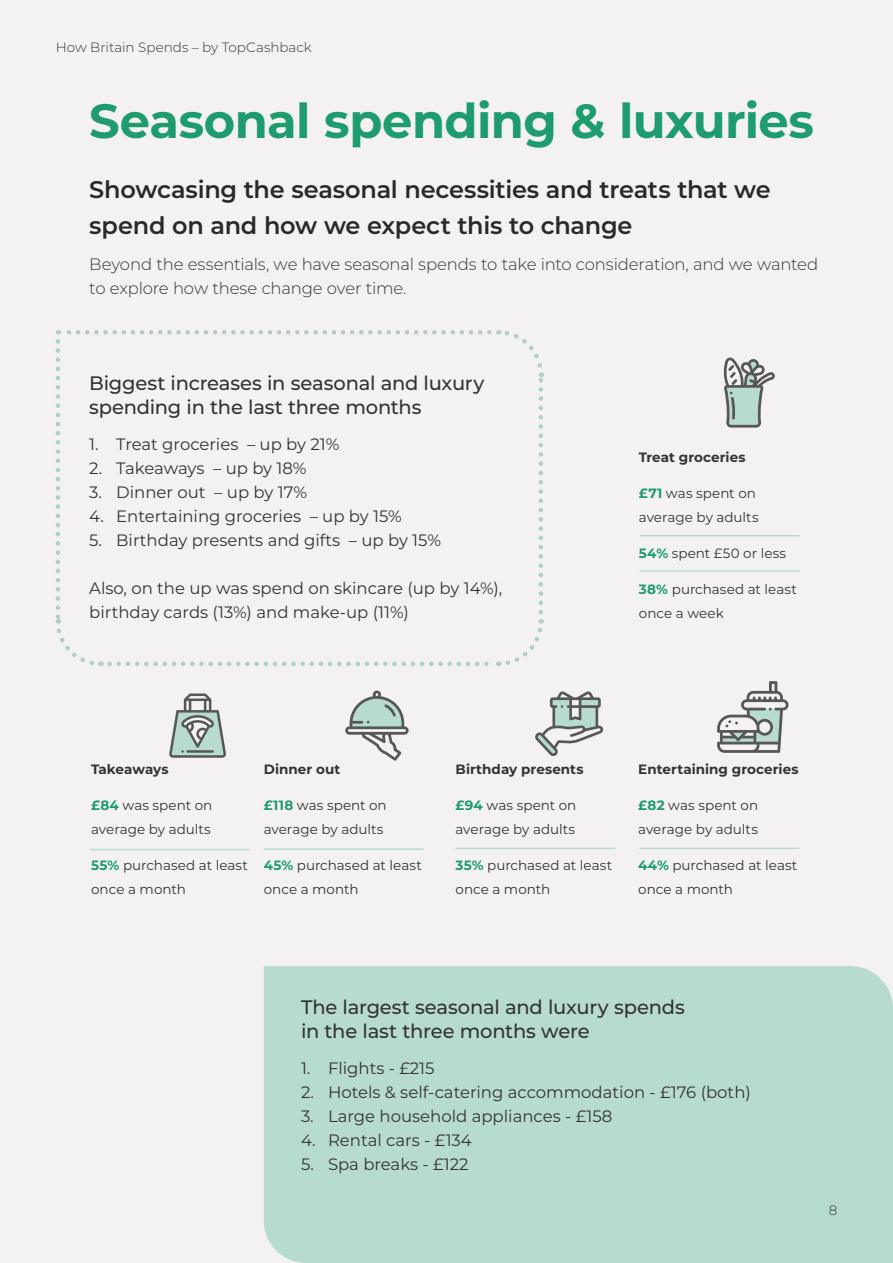
<style>
.page{position:relative;width:893px;height:1263px;background:#f3f2f1}
.page>*{position:absolute;margin:0;border:0;box-sizing:border-box;transform-origin:0 0}
.t1{font:700 48px "Montserrat";letter-spacing:-.015em;color:#1e9c6d}
.t2{font:600 24px/36px "Montserrat";letter-spacing:-.01em;color:#292929}
.t3{font:500 19.5px/24px "Montserrat";letter-spacing:-.01em;color:#333}
.t4{font:16.5px/24px "Montserrat";color:#333}
.t5{font:300 16.5px/24px "Montserrat";letter-spacing:-.01em;color:#333}
.t6{font:13.5px/24px "Montserrat";color:#333}
.t7{font:700 13.5px "Montserrat";letter-spacing:.005em;color:#333}
.t8{font:300 13.5px "Montserrat";color:#333}
.s1{font-weight:700;color:#1e9c6d}
</style>
<div class="page">
<div style="left:264px;top:966px;width:629px;height:297px;background:#b7dbcd"></div>
<svg style="left:55px;top:341px;width:46px;height:325px"></svg>
<svg style="left:110px;top:619px;width:434px;height:47px"></svg>
<svg style="left:498px;top:330px;width:46px;height:282px"></svg>
<svg style="left:58px;top:330px;width:431px;height:5px"></svg>
<svg style="left:723px;top:357px;width:52px;height:71px"></svg>
<svg style="left:535px;top:691px;width:68px;height:65px"></svg>
<svg style="left:717px;top:681px;width:72px;height:72px"></svg>
<svg style="left:345px;top:690px;width:64px;height:71px"></svg>
<svg style="left:169px;top:693px;width:57px;height:65px"></svg>
<hr style="left:640px;top:535px;width:160px;height:1px;background:#b7dbcd">
<hr style="left:640px;top:570px;width:160px;height:2px;background:#b7dbcd">
<hr style="left:455px;top:848px;width:161px;height:1px;background:#b7dbcd">
<hr style="left:90px;top:849px;width:159px;height:1px;background:#b7dbcd">
<hr style="left:264px;top:848px;width:160px;height:2px;background:#b7dbcd">
<hr style="left:639px;top:848px;width:160px;height:1px;background:#b7dbcd">
<p class="t8" style="left:56px;top:38px;width:258px">How Britain Spends – by TopCashback</p>
<h1 class="t1" style="left:89px;top:86px;width:726px">Seasonal spending &amp; luxuries</h1>
<h2 class="t2" style="left:89px;top:170px;width:683px">Showcasing the seasonal necessities and treats that we spend on and how we expect this to change</h2>
<p class="t5" style="left:89px;top:252px;width:730px">Beyond the essentials, we have seasonal spends to take into consideration, and we wanted to explore how these change over time.</p>
<p class="t3" style="left:89px;top:370px;width:397px">Biggest increases in seasonal and luxury spending in the last three months</p>
<p class="t4" style="left:89px;top:432px;width:252px">1. Treat groceries – up by 21%</p>
<p class="t4" style="left:89px;top:456px;width:219px">2. Takeaways – up by 18%</p>
<p class="t4" style="left:89px;top:480px;width:219px">3. Dinner out – up by 17%</p>
<p class="t4" style="left:89px;top:504px;width:314px">4. Entertaining groceries – up by 15%</p>
<p class="t4" style="left:89px;top:528px;width:353px">5. Birthday presents and gifts – up by 15%</p>
<p class="t4" style="left:89px;top:576px;width:415px">Also, on the up was spend on skincare (up by 14%), birthday cards (13%) and make-up (11%)</p>
<p class="t7" style="left:639px;top:447px;width:108px">Treat groceries</p>
<p class="t6" style="left:639px;top:481px;width:121px"><span class="s1">£71</span> was spent on average by adults</p>
<p class="t6" style="left:639px;top:541px;width:149px"><span class="s1">54%</span> spent £50 or less</p>
<p class="t6" style="left:639px;top:577px;width:159px"><span class="s1">38%</span> purchased at least once a week</p>
<p class="t7" style="left:91px;top:760px;width:79px">Takeaways</p>
<p class="t6" style="left:91px;top:793px;width:123px"><span class="s1">£84</span> was spent on average by adults</p>
<p class="t6" style="left:91px;top:853px;width:158px"><span class="s1">55%</span> purchased at least once a month</p>
<p class="t7" style="left:264px;top:760px;width:78px">Dinner out</p>
<p class="t6" style="left:264px;top:793px;width:125px"><span class="s1">£118</span> was spent on average by adults</p>
<p class="t6" style="left:264px;top:853px;width:160px"><span class="s1">45%</span> purchased at least once a month</p>
<p class="t7" style="left:455px;top:760px;width:130px">Birthday presents</p>
<p class="t6" style="left:455px;top:793px;width:122px"><span class="s1">£94</span> was spent on average by adults</p>
<p class="t6" style="left:455px;top:853px;width:158px"><span class="s1">35%</span> purchased at least once a month</p>
<p class="t7" style="left:638px;top:760px;width:162px">Entertaining groceries</p>
<p class="t6" style="left:638px;top:793px;width:121px"><span class="s1">£82</span> was spent on average by adults</p>
<p class="t6" style="left:638px;top:853px;width:161px"><span class="s1">44%</span> purchased at least once a month</p>
<p class="t3" style="left:301px;top:994px;width:385px">The largest seasonal and luxury spends in the last three months were</p>
<p class="t4" style="left:301px;top:1056px;width:135px">1. Flights - £215</p>
<p class="t4" style="left:301px;top:1080px;width:451px">2. Hotels &amp; self-catering accommodation - £176 (both)</p>
<p class="t4" style="left:301px;top:1104px;width:313px">3. Large household appliances - £158</p>
<p class="t4" style="left:301px;top:1128px;width:172px">4. Rental cars - £134</p>
<p class="t4" style="left:301px;top:1152px;width:169px">5. Spa breaks - £122</p>
<p class="t8" style="left:829px;top:1201px;width:10px">8</p>
</div>
